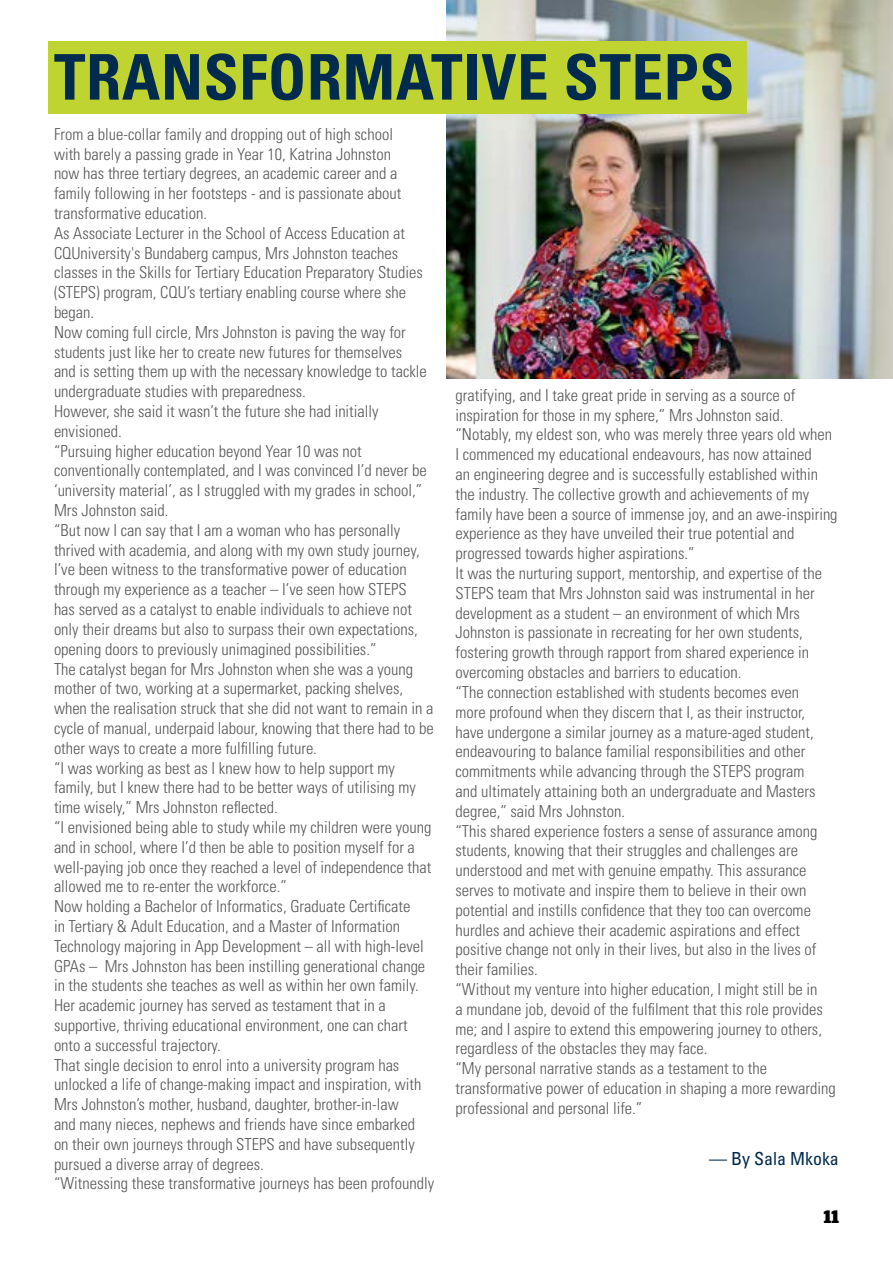
<style>
.page{position:relative;width:893px;height:1263px;background:#fff}
.page>*{position:absolute;margin:0;border:0;box-sizing:border-box;transform-origin:0 0}
.t1{font:700 condensed 63px "Univers LT Std";letter-spacing:.01em;color:#002a4e}
.t2{font:condensed 18px "Univers LT Std";color:#002a4e}
.t3{font:700 18px "Stag";color:#000}
.t4{font:300 condensed 16.5px/19.8px "Univers LT Std";color:#58585a}
</style>
<div class="page">
<img style="left:446px;top:0;width:447px;height:378px">
<div style="left:49px;top:41px;width:698px;height:72px;background:#bfd430"></div>
<h1 class="t1" style="left:54px;top:39px;width:682px">TRANSFORMATIVE STEPS</h1>
<p class="t4" style="left:54px;top:124px;width:349px">From a blue-collar family and dropping out of high school with barely a passing grade in Year 10, Katrina Johnston now has three tertiary degrees, an academic career and a family following in her footsteps - and is passionate about transformative education.</p>
<p class="t4" style="left:54px;top:223px;width:370px">As Associate Lecturer in the School of Access Education at CQUniversity's Bundaberg campus, Mrs Johnston teaches classes in the Skills for Tertiary Education Preparatory Studies (STEPS) program, CQU’s tertiary enabling course where she began.</p>
<p class="t4" style="left:54px;top:322px;width:374px">Now coming full circle, Mrs Johnston is paving the way for students just like her to create new futures for themselves and is setting them up with the necessary knowledge to tackle undergraduate studies with preparedness.</p>
<p class="t4" style="left:54px;top:401px;width:326px">However, she said it wasn’t the future she had initially envisioned.</p>
<p class="t4" style="left:54px;top:441px;width:374px">“Pursuing higher education beyond Year 10 was not conventionally contemplated, and I was convinced I’d never be ‘university material’, as I struggled with my grades in school,” Mrs Johnston said.</p>
<p class="t4" style="left:54px;top:520px;width:367px">“But now I can say that I am a woman who has personally thrived with academia, and along with my own study journey, I’ve been witness to the transformative power of education through my experience as a teacher – I’ve seen how STEPS has served as a catalyst to enable individuals to achieve not only their dreams but also to surpass their own expectations, opening doors to previously unimagined possibilities.”</p>
<p class="t4" style="left:54px;top:659px;width:381px">The catalyst began for Mrs Johnston when she was a young mother of two, working at a supermarket, packing shelves, when the realisation struck that she did not want to remain in a cycle of manual, underpaid labour, knowing that there had to be other ways to create a more fulfilling future.</p>
<p class="t4" style="left:54px;top:758px;width:364px">“I was working as best as I knew how to help support my family, but I knew there had to be better ways of utilising my time wisely,” Mrs Johnston reflected.</p>
<p class="t4" style="left:54px;top:817px;width:379px">“I envisioned being able to study while my children were young and in school, where I’d then be able to position myself for a well-paying job once they reached a level of independence that allowed me to re-enter the workforce.”</p>
<p class="t4" style="left:54px;top:896px;width:373px">Now holding a Bachelor of Informatics, Graduate Certificate in Tertiary &amp; Adult Education, and a Master of Information Technology majoring in App Development – all with high-level GPAs – Mrs Johnston has been instilling generational change in the students she teaches as well as within her own family.<br>Her academic journey has served as testament that in a supportive, thriving educational environment, one can chart onto a successful trajectory.</p>
<p class="t4" style="left:54px;top:1055px;width:369px">That single decision to enrol into a university program has unlocked a life of change-making impact and inspiration, with Mrs Johnston’s mother, husband, daughter, brother-in-law and many nieces, nephews and friends have since embarked on their own journeys through STEPS and have subsequently pursued a diverse array of degrees.</p>
<p class="t4" style="left:54px;top:1174px;width:382px">“Witnessing these transformative journeys has been profoundly</p>
<p class="t4" style="left:455px;top:385px;width:384px">gratifying, and I take great pride in serving as a source of inspiration for those in my sphere,” Mrs Johnston said. “Notably, my eldest son, who was merely three years old when I commenced my educational endeavours, has now attained<br>an engineering degree and is successfully established within the industry. The collective growth and achievements of my family have been a source of immense joy, and an awe-inspiring experience as they have unveiled their true potential and progressed towards higher aspirations.”</p>
<p class="t4" style="left:455px;top:563px;width:368px">It was the nurturing support, mentorship, and expertise of the STEPS team that Mrs Johnston said was instrumental in her development as a student – an environment of which Mrs Johnston is passionate in recreating for her own students, fostering growth through rapport from shared experience in overcoming obstacles and barriers to education.<br>“The connection established with students becomes even more profound when they discern that I, as their instructor, have undergone a similar journey as a mature-aged student, endeavouring to balance familial responsibilities and other commitments while advancing through the STEPS program and ultimately attaining both an undergraduate and Masters degree,” said Mrs Johnston.<br>“This shared experience fosters a sense of assurance among students, knowing that their struggles and challenges are understood and met with genuine empathy. This assurance serves to motivate and inspire them to believe in their own potential and instills confidence that they too can overcome hurdles and achieve their academic aspirations and effect positive change not only in their lives, but also in the lives of their families.</p>
<p class="t4" style="left:455px;top:979px;width:369px">“Without my venture into higher education, I might still be in a mundane job, devoid of the fulfilment that this role provides me; and I aspire to extend this empowering journey to others, regardless of the obstacles they may face.</p>
<p class="t4" style="left:455px;top:1058px;width:382px">“My personal narrative stands as a testament to the transformative power of education in shaping a more rewarding professional and personal life.”</p>
<p class="t2" style="left:709px;top:1147px;width:131px">— By Sala Mkoka</p>
<p class="t3" style="left:824px;top:1206px;width:17px">11</p>
</div>
